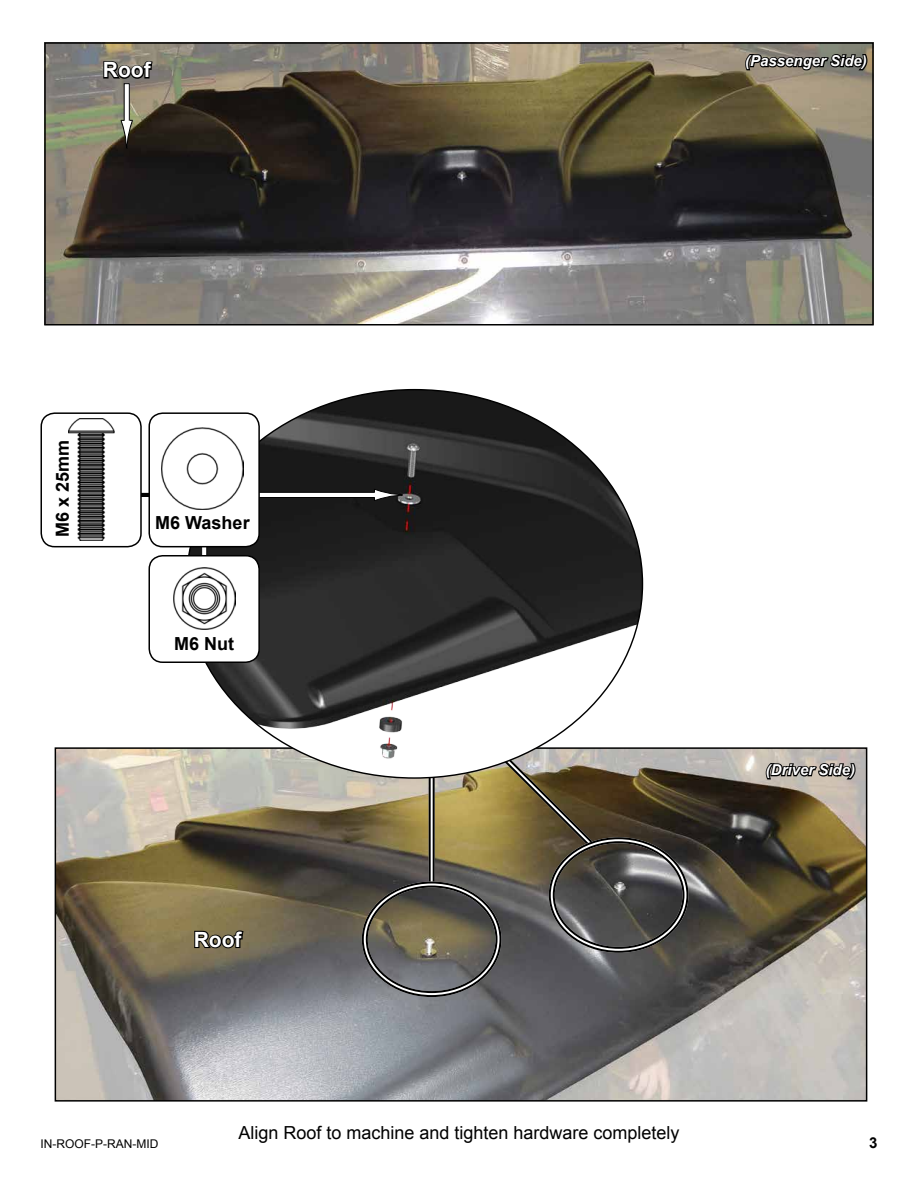
<style>
.page{position:relative;width:918px;height:1188px;background:#fff}
.page>*{position:absolute;margin:0;border:0;box-sizing:border-box;transform-origin:0 0}
.t1{font:700 21px "Arial";color:#fff}
.t2{font:18px "Arial";color:#000}
.t3{font:700 18px "Arial";color:#000}
.t4{font:italic 700 15px "Arial";color:#fff}
.t5{font:700 15px "Arial";color:#000}
.t6{font:12px "Arial";color:#000}
</style>
<div class="page">
<img style="left:58px;top:750px;width:806px;height:349px">
<svg style="left:764px;top:761px;width:93px;height:20px;background:#66615c"></svg>
<svg style="left:431px;top:778px;width:2px;height:104px"></svg>
<hr style="left:429px;top:765px;width:2px;height:121px;background:#000">
<hr style="left:433px;top:765px;width:2px;height:121px;background:#000">
<img style="left:47px;top:45px;width:824px;height:278px">
<div style="left:44px;top:42px;width:830px;height:284px;border:2px solid #000"></div>
<div style="left:124px;top:84px;width:5px;height:37px;background:#fff"></div>
<div style="left:124px;top:83px;width:6px;height:38px;border:1px solid #000"></div>
<svg style="left:120px;top:120px;width:13px;height:29px"></svg>
<svg style="left:102px;top:60px;width:52px;height:21px"></svg>
<svg style="left:744px;top:42px;width:125px;height:30px;background:#55524a"></svg>
<svg style="left:193px;top:929px;width:52px;height:21px"></svg>
<div style="left:362px;top:882px;width:140px;height:115px;border:6px solid #fff;border-radius:50%"></div>
<div style="left:366px;top:886px;width:132px;height:107px;border:2px solid #000;border-radius:50%"></div>
<svg style="left:479px;top:778px;width:122px;height:76px;background:#746438"></svg>
<div style="left:549px;top:837px;width:139px;height:116px;border:6px solid #fff;border-radius:50%"></div>
<div style="left:553px;top:841px;width:131px;height:108px;border:2px solid #000;border-radius:50%"></div>
<div style="left:119px;top:492px;width:128px;height:6px;background:#000"></div>
<div style="left:118px;top:492px;width:129px;height:6px;border:1px solid #fff"></div>
<img style="left:186px;top:390px;width:457px;height:388px">
<div style="left:186px;top:492px;width:189px;height:6px;background:#fff"></div>
<div style="left:186px;top:492px;width:189px;height:6px;border:1px solid #000"></div>
<svg style="left:374px;top:488px;width:29px;height:14px"></svg>
<div style="left:41px;top:413px;width:100px;height:134px;background:#fff;border-radius:14px"></div>
<div style="left:40px;top:412px;width:102px;height:135px;border:2px solid #000;border-radius:14px"></div>
<img style="left:68px;top:419px;width:46px;height:122px">
<div style="left:202px;top:496px;width:5px;height:104px;background:#fff"></div>
<div style="left:201px;top:495px;width:6px;height:106px;border:1px solid #000"></div>
<div style="left:149px;top:413px;width:110px;height:134px;background:#fff;border-radius:14px"></div>
<div style="left:148px;top:412px;width:112px;height:135px;border:2px solid #000;border-radius:14px"></div>
<img style="left:162px;top:428px;width:81px;height:81px">
<div style="left:149px;top:556px;width:110px;height:106px;background:#fff;border-radius:13px"></div>
<div style="left:148px;top:555px;width:112px;height:108px;border:2px solid #000;border-radius:13px"></div>
<img style="left:173px;top:568px;width:62px;height:62px">
<p class="t1" style="left:103px;top:56px;width:49px">Roof</p>
<p class="t4" style="left:745px;top:51px;width:123px">(Passenger Side)</p>
<p class="t3" style="left:50px;top:537px;width:99px;rotate:-90deg">M6 x 25mm</p>
<p class="t3" style="left:155px;top:511px;width:96px">M6 Washer</p>
<p class="t3" style="left:174px;top:631px;width:61px">M6 Nut</p>
<p class="t1" style="left:194px;top:926px;width:49px">Roof</p>
<p class="t4" style="left:766px;top:760px;width:91px">(Driver Side)</p>
<p class="t2" style="left:238px;top:1121px;width:443px">Align Roof to machine and tighten hardware completely</p>
<p class="t6" style="left:40px;top:1135px;width:119px">IN-ROOF-P-RAN-MID</p>
<p class="t5" style="left:869px;top:1132px;width:10px">3</p>
</div>
